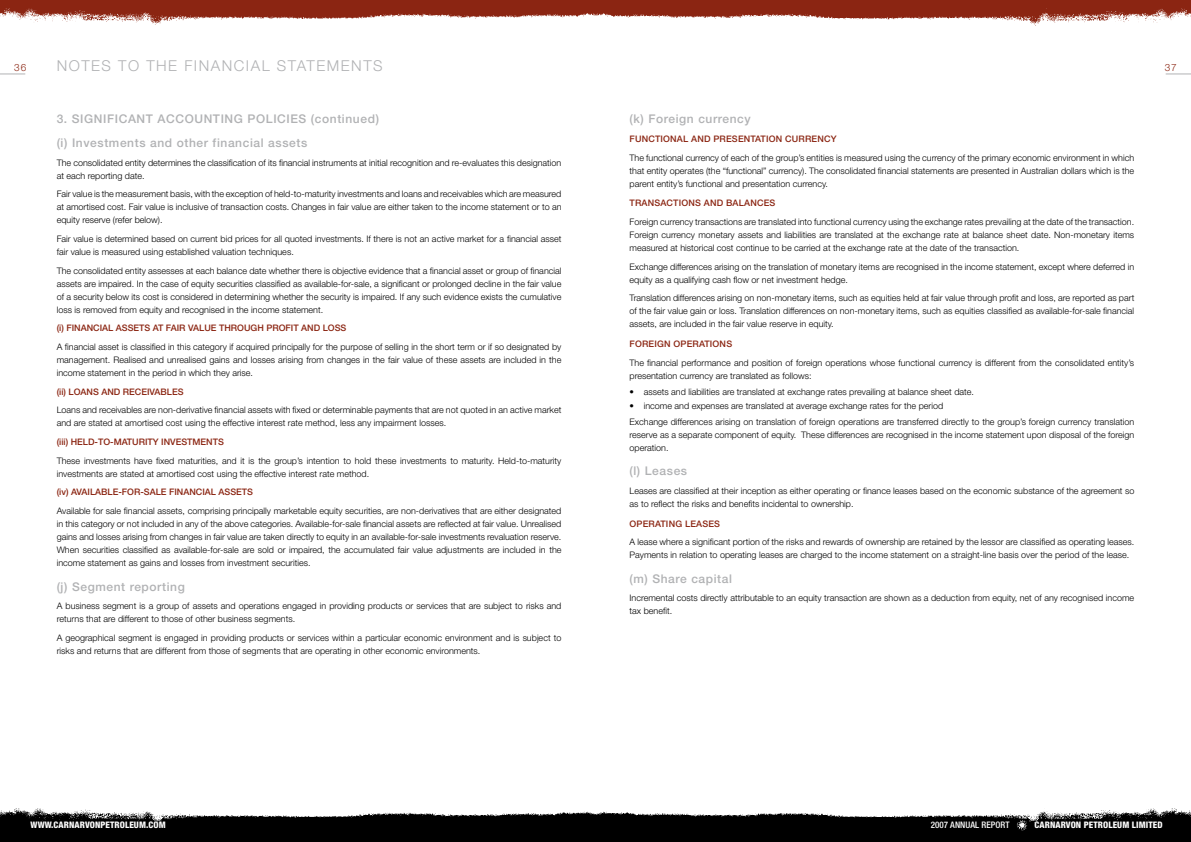
<style>
.page{position:relative;width:1191px;height:842px;background:#fff}
.page>*{position:absolute;margin:0;border:0;box-sizing:border-box;transform-origin:0 0}
.t1{font:300 15px "Helvetica Neue";letter-spacing:.1em;color:#b1b2b4}
.t2{font:500 12px/24.3px "Helvetica Neue";letter-spacing:.05em;color:#b1b2b4}
.t3{font:300 10px "Helvetica Neue";color:#8b2512}
.t4{font:300 9px/13px "Helvetica Neue";color:#000}
.t5{font:500 9px "Helvetica Neue";color:#8b2512}
.t6{font:500 9px "Helvetica Neue";letter-spacing:.02em;color:#8b2512}
.t7{font:800 condensed 9px "Helvetica Neue";letter-spacing:.01em;color:#fff}
.t8{font:500 condensed 9px "Helvetica Neue";letter-spacing:.01em;color:#fff}
</style>
<div class="page">
<img style="left:0;top:0;width:595px;height:25px">
<img style="left:595px;top:0;width:596px;height:26px">
<img style="left:0;top:808px;width:1191px;height:34px">
<svg style="left:0;top:74px;width:25px;height:1px"></svg>
<svg style="left:1165px;top:74px;width:26px;height:1px"></svg>
<svg style="left:1016px;top:820px;width:11px;height:11px"></svg>
<p class="t3" style="left:14px;top:61px;width:14px">36</p>
<h1 class="t1" style="left:57px;top:56px;width:12px">Note</h1>
<h1 class="t1" style="left:102px;top:56px;width:56px">s to the</h1>
<h1 class="t1" style="left:184px;top:56px;width:60px">Financial</h1>
<h1 class="t1" style="left:277px;top:56px;width:22px">state</h1>
<h1 class="t1" style="left:327px;top:56px;width:57px">ments</h1>
<p class="t3" style="left:1164px;top:61px;width:14px">37</p>
<h2 class="t2" style="left:57px;top:106px;width:324px">3. SIGNIFICANT ACCOUNTING POLICIES (CONTINUED) (I) INVESTMENTS AND OTHER FINANCIAL ASSETS</h2>
<p class="t4" style="left:57px;top:156px;width:506px">The consolidated entity determines the classification of its financial instruments at initial recognition and re-evaluates this designation at each reporting date.</p>
<p class="t4" style="left:57px;top:188px;width:506px;text-align:justify">Fair value is the measurement basis, with the exception of held-to-maturity investments and loans and receivables which are measured at amortised cost. Fair value is inclusive of transaction costs. Changes in fair value are either taken to the income statement or to an equity reserve (refer below).</p>
<p class="t4" style="left:57px;top:232px;width:506px">Fair value is determined based on current bid prices for all quoted investments. If there is not an active market for a financial asset fair value is measured using established valuation techniques.</p>
<p class="t4" style="left:57px;top:264px;width:506px;text-align:justify">The consolidated entity assesses at each balance date whether there is objective evidence that a financial asset or group of financial assets are impaired. In the case of equity securities classified as available-for-sale, a significant or prolonged decline in the fair value of a security below its cost is considered in determining whether the security is impaired. If any such evidence exists the cumulative loss is removed from equity and recognised in the income statement.</p>
<p class="t5" style="left:57px;top:323px;width:291px">(I) FINANCIAL ASSETS AT FAIR VALUE THROUGH PROFIT AND LOSS</p>
<p class="t4" style="left:57px;top:340px;width:506px;text-align:justify">A financial asset is classified in this category if acquired principally for the purpose of selling in the short term or if so designated by management. Realised and unrealised gains and losses arising from changes in the fair value of these assets are included in the income statement in the period in which they arise.</p>
<p class="t5" style="left:57px;top:386px;width:128px">(II) LOANS AND RECEIVABLES</p>
<p class="t4" style="left:57px;top:404px;width:506px">Loans and receivables are non-derivative financial assets with fixed or determinable payments that are not quoted in an active market and are stated at amortised cost using the effective interest rate method, less any impairment losses.</p>
<p class="t5" style="left:57px;top:437px;width:169px">(III) HELD-TO-MATURITY INVESTMENTS</p>
<p class="t4" style="left:57px;top:454px;width:506px">These investments have fixed maturities, and it is the group’s intention to hold these investments to maturity. Held-to-maturity investments are stated at amortised cost using the effective interest rate method.</p>
<p class="t5" style="left:57px;top:487px;width:198px">(IV) AVAILABLE-FOR-SALE FINANCIAL ASSETS</p>
<p class="t4" style="left:57px;top:504px;width:506px;text-align:justify">Available for sale financial assets, comprising principally marketable equity securities, are non-derivatives that are either designated in this category or not included in any of the above categories. Available-for-sale financial assets are reflected at fair value. Unrealised gains and losses arising from changes in fair value are taken directly to equity in an available-for-sale investments revaluation reserve.<br>When securities classified as available-for-sale are sold or impaired, the accumulated fair value adjustments are included in the income statement as gains and losses from investment securities.</p>
<h2 class="t2" style="left:57px;top:574px;width:130px">(J) SEGMENT REPORTING</h2>
<p class="t4" style="left:57px;top:599px;width:506px">A business segment is a group of assets and operations engaged in providing products or services that are subject to risks and returns that are different to those of other business segments.</p>
<p class="t4" style="left:57px;top:631px;width:506px">A geographical segment is engaged in providing products or services within a particular economic environment and is subject to risks and returns that are different from those of segments that are operating in other economic environments.</p>
<h2 class="t2" style="left:629px;top:106px;width:123px">(K) FOREIGN CURRENCY</h2>
<p class="t6" style="left:629px;top:134px;width:209px">FUNCTIONAL AND PRESENTATION CURRENCY</p>
<p class="t4" style="left:629px;top:151px;width:506px;text-align:justify">The functional currency of each of the group’s entities is measured using the currency of the primary economic environment in which that entity operates (the “functional” currency). The consolidated financial statements are presented in Australian dollars which is the parent entity’s functional and presentation currency.</p>
<p class="t6" style="left:629px;top:198px;width:147px">TRANSACTIONS AND BALANCES</p>
<p class="t4" style="left:629px;top:215px;width:506px;text-align:justify">Foreign currency transactions are translated into functional currency using the exchange rates prevailing at the date of the transaction.<br>Foreign currency monetary assets and liabilities are translated at the exchange rate at balance sheet date. Non-monetary items measured at historical cost continue to be carried at the exchange rate at the date of the transaction.</p>
<p class="t4" style="left:629px;top:260px;width:506px">Exchange differences arising on the translation of monetary items are recognised in the income statement, except where deferred in equity as a qualifying cash flow or net investment hedge.</p>
<p class="t4" style="left:629px;top:292px;width:506px;text-align:justify">Translation differences arising on non-monetary items, such as equities held at fair value through profit and loss, are reported as part of the fair value gain or loss. Translation differences on non-monetary items, such as equities classified as available-for-sale financial assets, are included in the fair value reserve in equity.</p>
<p class="t6" style="left:629px;top:338px;width:104px">FOREIGN OPERATIONS</p>
<p class="t4" style="left:629px;top:356px;width:506px">The financial performance and position of foreign operations whose functional currency is different from the consolidated entity’s presentation currency are translated as follows:</p>
<p class="t4" style="left:629px;top:385px;width:346px">• assets and liabilities are translated at exchange rates prevailing at balance sheet date.</p>
<p class="t4" style="left:629px;top:398px;width:506px;line-height:15.8px">• income and expenses are translated at average exchange rates for the period<br>Exchange differences arising on translation of foreign operations are transferred directly to the group’s foreign currency translation</p>
<p class="t4" style="left:629px;top:428px;width:506px">reserve as a separate component of equity. These differences are recognised in the income statement upon disposal of the foreign operation.</p>
<h2 class="t2" style="left:629px;top:459px;width:59px">(L) LEASES</h2>
<p class="t4" style="left:629px;top:484px;width:506px">Leases are classified at their inception as either operating or finance leases based on the economic substance of the agreement so as to reflect the risks and benefits incidental to ownership.</p>
<p class="t6" style="left:629px;top:518px;width:92px">OPERATING LEASES</p>
<p class="t4" style="left:629px;top:535px;width:506px">A lease where a significant portion of the risks and rewards of ownership are retained by the lessor are classified as operating leases.<br>Payments in relation to operating leases are charged to the income statement on a straight-line basis over the period of the lease.</p>
<h2 class="t2" style="left:629px;top:566px;width:104px">(M) SHARE CAPITAL</h2>
<p class="t4" style="left:629px;top:591px;width:506px">Incremental costs directly attributable to an equity transaction are shown as a deduction from equity, net of any recognised income tax benefit.</p>
<p class="t7" style="left:31px;top:819px;width:137px">WWW.CARNARVONPETROLEUM.COM</p>
<p class="t8" style="left:930px;top:819px;width:80px">2007 ANNUAL REPORT</p>
<p class="t7" style="left:1034px;top:819px;width:130px">CARNARVON PETROLEUM LIMITED</p>
</div>
